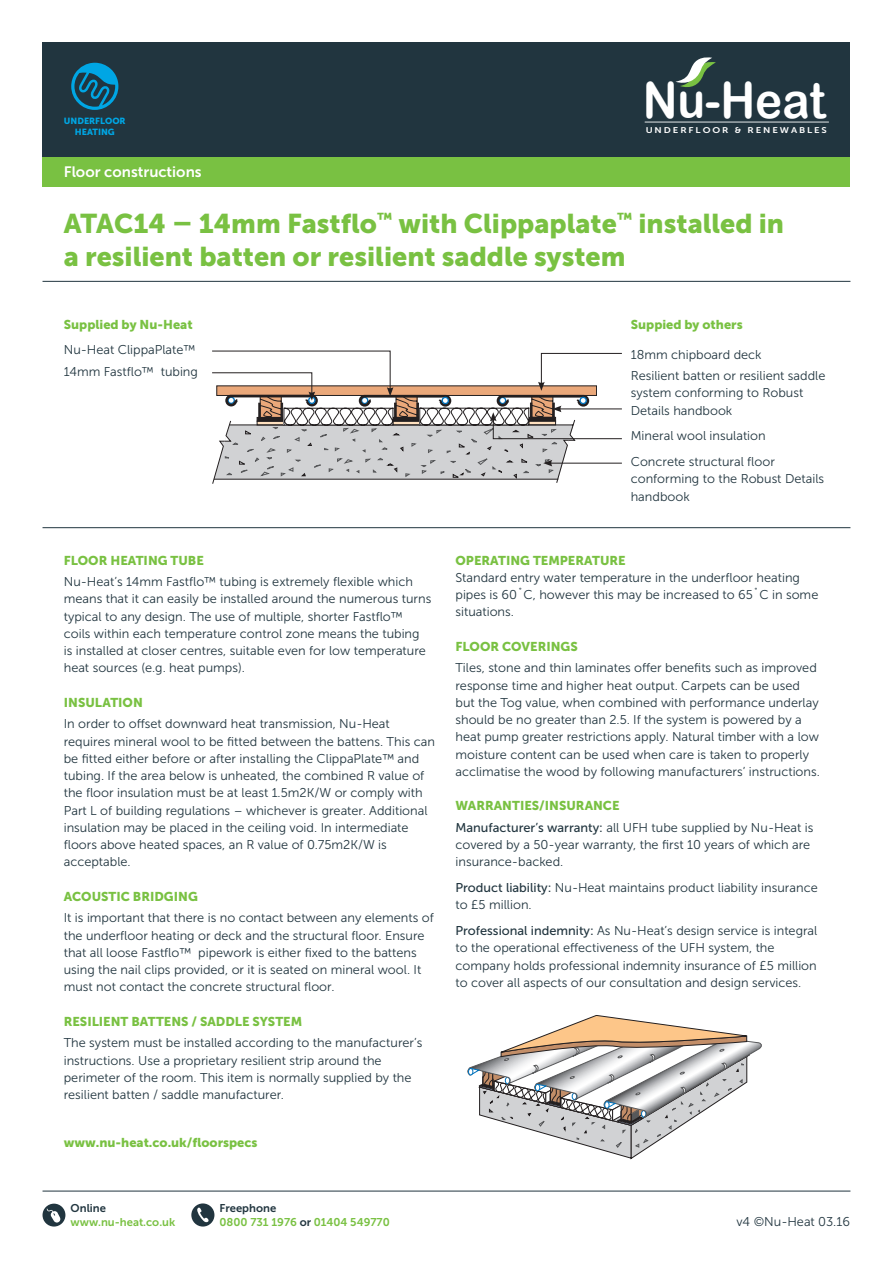
<style>
.page{position:relative;width:893px;height:1263px;background:#fff}
.page>*{position:absolute;margin:0;border:0;box-sizing:border-box;transform-origin:0 0}
.t1{font:49.95px "Arial Rounded MT Bold";color:#fff;scale:.92 1}
.t2{font:27px/33px "Museo Sans 900";color:#79c142}
.t3{font:15px "Museo Sans 700";color:#fff}
.t4{font:12.75px/17.2px "Museo Sans 300";color:#21353f}
.Paragraph_Style_1{font:12.75px "Museo Sans 900";color:#79c142}
.t5{font:11.25px/13.5px "Museo Sans 700";color:#79c142}
.t6{font:11.25px "Museo Sans 700";color:#21353f}
.t7{font:8.85px/11.1px "Museo Sans 900";color:#00a6e4;text-align:center}
.t8{font:8.25px "Museo Sans 700";letter-spacing:.2em;color:#fff;scale:1.16 1}
.s1{font-family:"Museo Sans 900";color:#79c142}
.s2{font-family:"Museo Sans 500"}
.s3{color:#21353f}
</style>
<div class="page">
<div style="left:43px;top:43px;width:807px;height:114px;background:#21353f"></div>
<svg style="left:675px;top:57px;width:41px;height:30px"></svg>
<hr style="left:645px;top:122px;width:184px;height:1px;background:#fff">
<svg style="left:71px;top:63px;width:47px;height:47px"></svg>
<div style="left:43px;top:157px;width:807px;height:30px;background:#79c142"></div>
<hr style="left:43px;top:281px;width:807px;height:1px;background:#21353f">
<hr style="left:43px;top:1191px;width:807px;height:1px;background:#21353f">
<svg style="left:191px;top:1203px;width:23px;height:23px"></svg>
<svg style="left:43px;top:1203px;width:22px;height:23px"></svg>
<hr style="left:43px;top:527px;width:807px;height:1px;background:#21353f">
<svg style="left:212px;top:351px;width:410px;height:133px"></svg>
<svg style="left:467px;top:1015px;width:295px;height:144px"></svg>
<h1 class="t1" style="left:643px;top:70px;width:201px">Nu-Heat</h1>
<p class="t8" style="left:646px;top:126px;width:158px">UNDERFLOOR &amp; RENEWABLES</p>
<p class="t7" style="left:64px;top:115px;width:63px">UNDERFLOOR<br>HEATING</p>
<p class="t3" style="left:64px;top:164px;width:139px">Floor constructions</p>
<h2 class="t2" style="left:64px;top:207px;width:722px">ATAC14 – 14mm Fastflo<sup>™</sup> with Clippaplate<sup>™</sup> installed in a resilient batten or resilient saddle system</h2>
<p class="Paragraph_Style_1" style="left:64px;top:317px;width:130px">Supplied by Nu-Heat</p>
<p class="t4" style="left:64px;top:341px;width:133px">Nu-Heat ClippaPlate™</p>
<p class="t4" style="left:64px;top:363px;width:136px">14mm Fastflo™ tubing</p>
<p class="Paragraph_Style_1" style="left:631px;top:317px;width:113px">Suppied by others</p>
<p class="t4" style="left:631px;top:346px;width:132px">18mm chipboard deck</p>
<p class="t4" style="left:631px;top:367px;width:196px">Resilient batten or resilient saddle system conforming to Robust<br>Details handbook</p>
<p class="t4" style="left:631px;top:427px;width:136px">Mineral wool insulation</p>
<p class="t4" style="left:631px;top:453px;width:195px">Concrete structural floor conforming to the Robust Details handbook</p>
<p class="Paragraph_Style_1" style="left:64px;top:553px;width:142px">FLOOR HEATING TUBE</p>
<p class="t4" style="left:64px;top:573px;width:369px">Nu-Heat’s 14mm Fastflo™ tubing is extremely flexible which means that it can easily be installed around the numerous turns typical to any design. The use of multiple, shorter Fastflo™ coils within each temperature control zone means the tubing is installed at closer centres, suitable even for low temperature heat sources (e.g. heat pumps).</p>
<p class="Paragraph_Style_1" style="left:64px;top:695px;width:81px">INSULATION</p>
<p class="t4" style="left:64px;top:715px;width:373px">In order to offset downward heat transmission, Nu-Heat requires mineral wool to be fitted between the battens. This can be fitted either before or after installing the ClippaPlate™ and tubing. If the area below is unheated, the combined R value of the floor insulation must be at least 1.5m2K/W or comply with Part L of building regulations – whichever is greater. Additional insulation may be placed in the ceiling void. In intermediate floors above heated spaces, an R value of 0.75m2K/W is</p>
<p class="t4" style="left:64px;top:853px;width:68px">acceptable.</p>
<p class="Paragraph_Style_1" style="left:64px;top:889px;width:136px">ACOUSTIC BRIDGING</p>
<p class="t4" style="left:64px;top:909px;width:371px">It is important that there is no contact between any elements of the underfloor heating or deck and the structural floor. Ensure that all loose Fastflo™ pipework is either fixed to the battens using the nail clips provided, or it is seated on mineral wool. It must not contact the concrete structural floor.</p>
<p class="Paragraph_Style_1" style="left:64px;top:1014px;width:240px">RESILIENT BATTENS / SADDLE SYSTEM</p>
<p class="t4" style="left:64px;top:1034px;width:360px">The system must be installed according to the manufacturer’s instructions. Use a proprietary resilient strip around the perimeter of the room. This item is normally supplied by the resilient batten / saddle manufacturer.</p>
<p class="Paragraph_Style_1" style="left:64px;top:1135px;width:195px">www.nu-heat.co.uk/floorspecs</p>
<p class="t4" style="left:455px;top:552px;width:364px"><span class="s1">OPERATING TEMPERATURE<br></span>Standard entry water temperature in the underfloor heating pipes is 60˚C, however this may be increased to 65˚C in some situations.</p>
<p class="Paragraph_Style_1" style="left:455px;top:639px;width:124px">FLOOR COVERINGS</p>
<p class="t4" style="left:455px;top:659px;width:366px">Tiles, stone and thin laminates offer benefits such as improved response time and higher heat output. Carpets can be used but the Tog value, when combined with performance underlay should be no greater than 2.5. If the system is powered by a heat pump greater restrictions apply. Natural timber with a low moisture content can be used when care is taken to properly acclimatise the wood by following manufacturers’ instructions.</p>
<p class="Paragraph_Style_1" style="left:455px;top:798px;width:166px">WARRANTIES/INSURANCE</p>
<p class="t4" style="left:455px;top:819px;width:360px"><span class="s2">Manufacturer’s warranty:</span> all UFH tube supplied by Nu-Heat is covered by a 50-year warranty, the first 10 years of which are insurance-backed.</p>
<p class="t4" style="left:455px;top:879px;width:364px"><span class="s2">Product liability:</span> Nu-Heat maintains product liability insurance to £5 million.</p>
<p class="t4" style="left:455px;top:922px;width:363px"><span class="s2">Professional indemnity:</span> As Nu-Heat’s design service is integral to the operational effectiveness of the UFH system, the company holds professional indemnity insurance of £5 million to cover all aspects of our consultation and design services.</p>
<p class="t6" style="left:71px;top:1202px;width:37px">Online</p>
<p class="t5" style="left:71px;top:1215px;width:106px">www.nu-heat.co.uk</p>
<p class="t4" style="left:736px;top:1213px;width:115px">v4 ©Nu-Heat 03.16</p>
<p class="t5" style="left:220px;top:1201px;width:172px"><span class="s3">Freephone<br></span>0800 731 1976 <span class="s3">or</span> 01404 549770</p>
</div>
